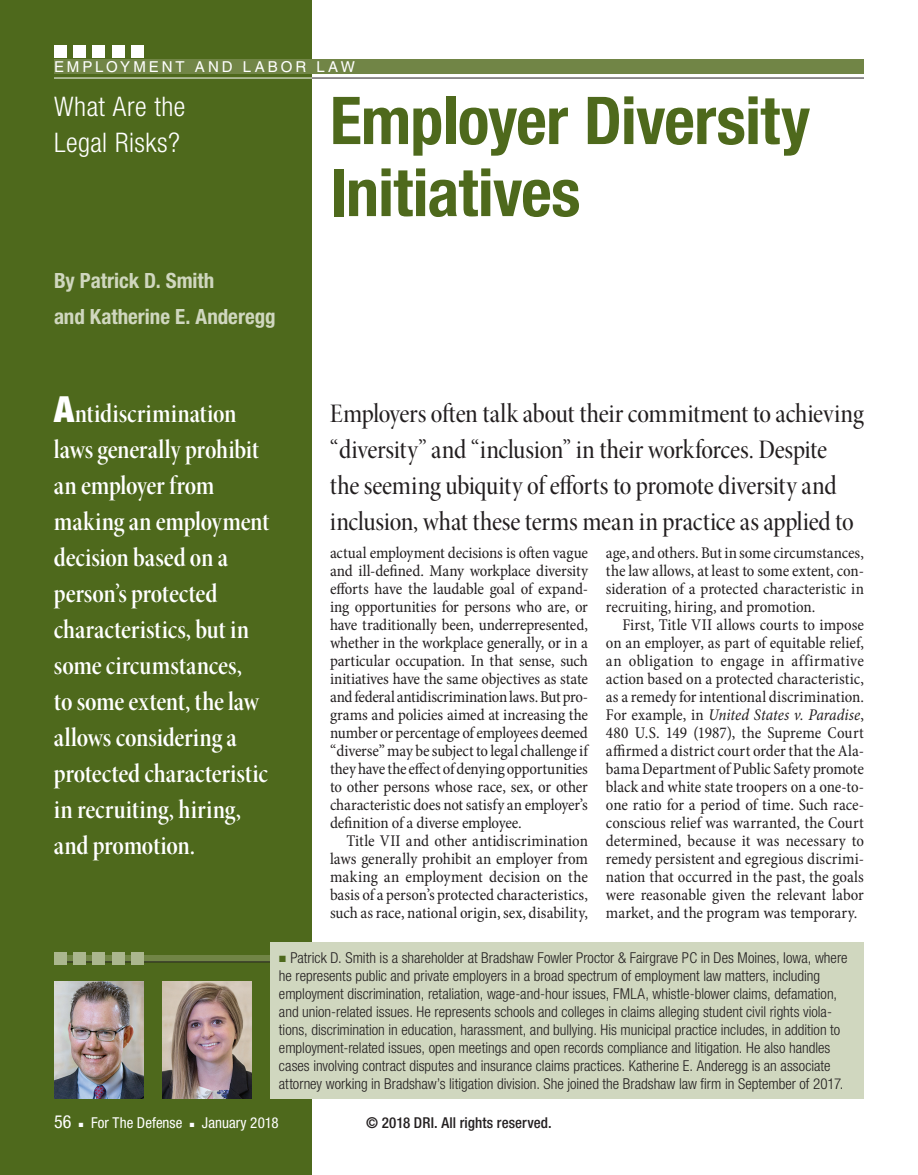
<style>
.page{position:relative;width:918px;height:1175px;background:#fff}
.page>*{position:absolute;margin:0;border:0;box-sizing:border-box;transform-origin:0 0}
.t1{font:700 condensed 66px/72px "Helvetica Neue";letter-spacing:-.01em;color:#4e691c}
.t2{font:27px/36px "Minion Pro Semibold Cn Disp";letter-spacing:-.005em;color:#fff}
.t3{font:27px/36px "Minion Pro Medium Cn Disp";letter-spacing:-.01em;color:#231f20}
.t4{font:300 condensed 27px/36px "Helvetica Neue";letter-spacing:.015em;color:#fff}
.t5{font:700 condensed 21px/36px "Helvetica Neue";color:#d0d7bf}
.t6{font:condensed 18px "Helvetica Neue";color:#fff}
.t7{font:condensed 16.5px/18px "Minion Pro";letter-spacing:-.005em;color:#231f20;text-align:justify}
.t8{font:300 condensed 15px/18px "Helvetica Neue";color:#231f20}
.t9{font:500 condensed 15px "Helvetica Neue";letter-spacing:.005em;color:#231f20}
.t10{font:condensed 15px "Helvetica Neue";letter-spacing:.005em;color:#fff}
.t11{font:15px "Helvetica";letter-spacing:.2em;color:#fff}
.s1{font-family:"Helvetica Neue";font-weight:900;font-stretch:condensed;font-size:36px}
.s2{font-style:italic}
.s3{color:#4e691c}
</style>
<div class="page">
<div style="left:0;top:0;width:312px;height:1174px;background:#4e691c"></div>
<div style="left:54px;top:956px;width:258px;height:6px;background:#718546"></div>
<hr style="left:54px;top:961px;width:258px;height:1px;background:#231f20">
<div style="left:54px;top:952px;width:12px;height:13px;background:#abb78e"></div>
<div style="left:73px;top:952px;width:13px;height:13px;background:#abb78e"></div>
<div style="left:93px;top:952px;width:12px;height:13px;background:#abb78e"></div>
<div style="left:112px;top:952px;width:13px;height:13px;background:#abb78e"></div>
<div style="left:132px;top:952px;width:12px;height:13px;background:#abb78e"></div>
<div style="left:54px;top:45px;width:12px;height:12px;background:#fff"></div>
<div style="left:73px;top:45px;width:13px;height:12px;background:#fff"></div>
<div style="left:93px;top:45px;width:12px;height:12px;background:#fff"></div>
<div style="left:112px;top:45px;width:13px;height:12px;background:#fff"></div>
<div style="left:132px;top:45px;width:12px;height:12px;background:#fff"></div>
<div style="left:54px;top:59px;width:810px;height:15px;background:#718546"></div>
<hr style="left:312px;top:78px;width:552px;height:1px;background:#231f20">
<hr style="left:54px;top:78px;width:258px;height:1px;background:#fff">
<div style="left:270px;top:942px;width:594px;height:156px;background:#d0d7bf"></div>
<img style="left:54px;top:981px;width:90px;height:117px">
<img style="left:162px;top:981px;width:90px;height:117px">
<p class="t11" style="left:54px;top:58px;width:302px">EMPLOYMENT AND LABOR LAW</p>
<h2 class="t4" style="left:54px;top:88px;width:133px">What Are the<br>Legal Risks?</h2>
<h1 class="t1" style="left:330px;top:84px;width:482px">Employer Diversity<br>Initiatives</h1>
<p class="t5" style="left:54px;top:262px;width:223px">By Patrick D. Smith<br>and Katherine E. Anderegg</p>
<p class="t2" style="left:54px;top:395px;width:217px"><span class="s1">A</span>ntidiscrimination laws generally prohibit an employer from making an employment decision based on a person’s protected characteristics, but in some circumstances,<br>to some extent, the law allows considering a protected characteristic in recruiting, hiring, and promotion.</p>
<h2 class="t3" style="left:330px;top:395px;width:535px">Employers often talk about their commitment to achieving “diversity” and “inclusion” in their workforces. Despite<br>the seeming ubiquity of efforts to promote diversity and inclusion, what these terms mean in practice as applied to</h2>
<p class="t7" style="left:330px;top:544px;width:260px">actual employment decisions is often vague and ill-defined. Many workplace diversity efforts have the laudable goal of expand&shy;ing opportunities for persons who are, or have traditionally been, underrepresented, whether in the workplace generally, or in a particular occupation. In that sense, such initiatives have the same objectives as state and federal antidiscrimination laws. But pro&shy;grams and policies aimed at increasing the number or percentage of employees deemed “diverse” may be subject to legal challenge if they have the effect of denying opportunities to other persons whose race, sex, or other characteristic does not satisfy an employer’s definition of a diverse employee.</p>
<p class="t7" style="left:330px;top:832px;width:260px;text-indent:16px">Title VII and other antidiscrimination laws generally prohibit an employer from making an employment decision on the basis of a person’s protected characteristics, such as race, national origin, sex, disability,</p>
<p class="t7" style="left:606px;top:544px;width:259px">age, and others. But in some circumstances, the law allows, at least to some extent, con&shy;sideration of a protected characteristic in recruiting, hiring, and promotion.</p>
<p class="t7" style="left:606px;top:616px;width:260px;text-indent:16px">First, Title VII allows courts to impose on an employer, as part of equitable relief, an obligation to engage in affirmative action based on a protected characteristic, as a remedy for intentional discrimination.<br>For example, in <span class="s2">United States v. Paradise</span>, 480 U.S. 149 (1987), the Supreme Court affirmed a district court order that the Ala&shy;bama Department of Public Safety promote black and white state troopers on a one-to&shy;one ratio for a period of time. Such race&shy;conscious relief was warranted, the Court determined, because it was necessary to remedy persistent and egregious discrimi&shy;nation that occurred in the past, the goals were reasonable given the relevant labor market, and the program was temporary.</p>
<p class="t8" style="left:279px;top:949px;width:570px"><span class="s3">■</span> Patrick D. Smith is a shareholder at Bradshaw Fowler Proctor &amp; Fairgrave PC in Des Moines, Iowa, where he represents public and private employers in a broad spectrum of employment law matters, including employment discrimination, retaliation, wage-and-hour issues, FMLA, whistle-blower claims, defamation, and union-related issues. He represents schools and colleges in claims alleging student civil rights viola&shy;tions, discrimination in education, harassment, and bullying. His municipal practice includes, in addition to employment-related issues, open meetings and open records compliance and litigation. He also handles cases involving contract disputes and insurance claims practices. Katherine E. Anderegg is an associate attorney working in Bradshaw’s litigation division. She joined the Bradshaw law firm in September of 2017.</p>
<p class="t6" style="left:54px;top:1111px;width:19px">56</p>
<p class="t10" style="left:79px;top:1114px;width:105px">■ For The Defense</p>
<p class="t10" style="left:190px;top:1114px;width:90px">■ January 2018</p>
<p class="t9" style="left:366px;top:1114px;width:187px">© 2018 DRI. All rights reserved.</p>
</div>
